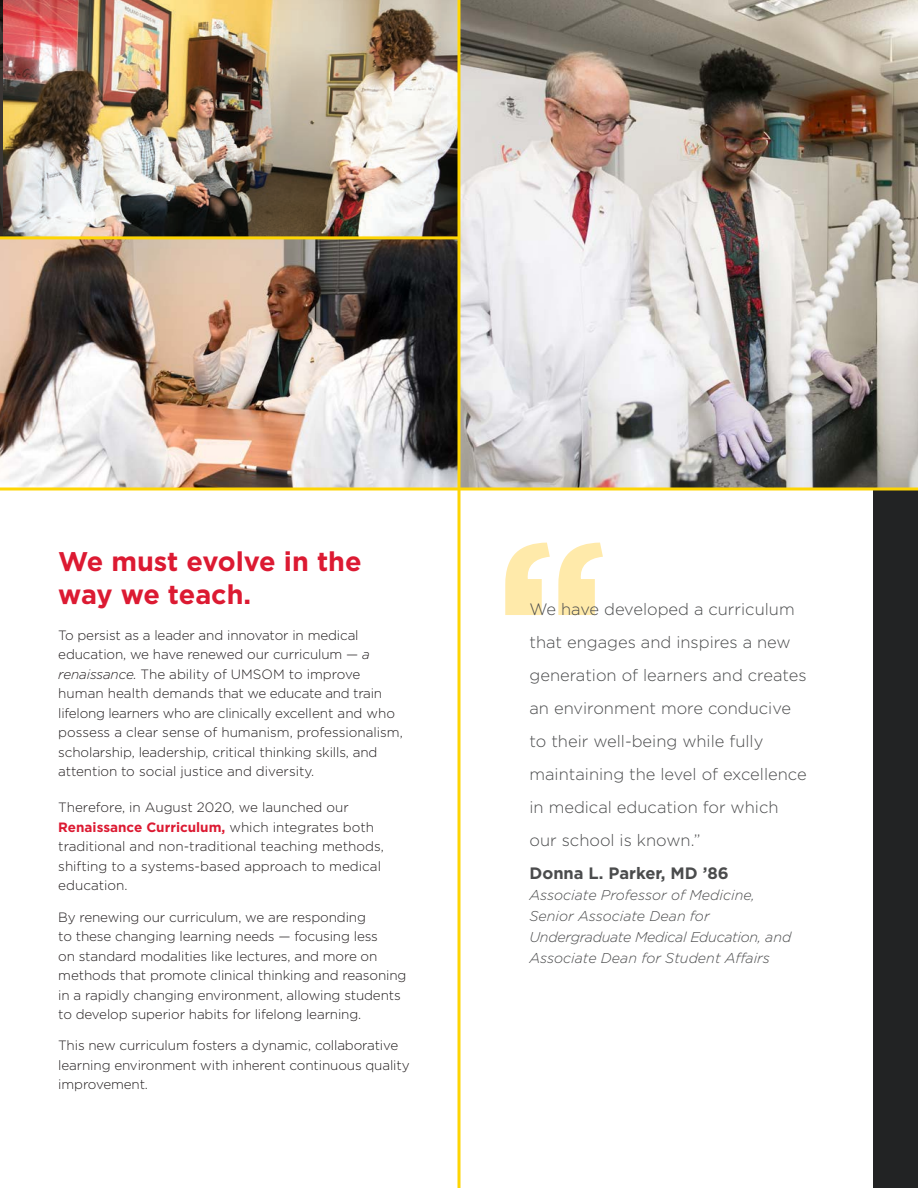
<style>
.page{position:relative;width:918px;height:1188px;background:#fff}
.page>*{position:absolute;margin:0;border:0;box-sizing:border-box;transform-origin:0 0}
.t1{font:700 225px "Gotham";color:#ffeaaa}
.t2{font:700 27px/32.4px "Gotham";color:#dc1a32}
.t3{font:300 16.5px/33px "Gotham";color:#4b4c4d}
.t4{font:700 16.5px "Gotham";color:#4b4c4d}
.t5{font:italic 300 14.25px/21px "Gotham";color:#4b4c4d}
.t6{font:300 13.5px/19.5px "Gotham";letter-spacing:-.01em;color:#231f20}
.s1{font-style:italic}
.s2{font-weight:700;color:#dc1a32}
</style>
<div class="page">
<div style="left:873px;top:488px;width:45px;height:700px;background:#222324"></div>
<img style="left:460px;top:0;width:458px;height:488px">
<svg style="left:0;top:0;width:4px;height:236px"></svg>
<img style="left:0;top:239px;width:458px;height:249px">
<hr style="left:0;top:488px;width:918px;height:2px;background:#fed503">
<img style="left:4px;top:0;width:454px;height:236px">
<hr style="left:0;top:236px;width:459px;height:3px;background:#fed503">
<hr style="left:458px;top:0;width:2px;height:1188px;background:#fed503">
<p class="t2" style="left:58px;top:545px;width:305px">We must evolve in the way we teach.</p>
<p class="t6" style="left:58px;top:625px;width:346px">To persist as a leader and innovator in medical education, we have renewed our curriculum — <span class="s1">a renaissance.</span> The ability of UMSOM to improve human health demands that we educate and train lifelong learners who are clinically excellent and who possess a clear sense of humanism, professionalism, scholarship, leadership, critical thinking skills, and attention to social justice and diversity.</p>
<p class="t6" style="left:58px;top:797px;width:327px">Therefore, in August 2020, we launched our <span class="s2">Renaissance Curriculum,</span> which integrates both traditional and non-traditional teaching methods, shifting to a systems-based approach to medical education.</p>
<p class="t6" style="left:58px;top:907px;width:350px">By renewing our curriculum, we are responding<br>to these changing learning needs — focusing less<br>on standard modalities like lectures, and more on methods that promote clinical thinking and reasoning in a rapidly changing environment, allowing students to develop superior habits for lifelong learning.</p>
<p class="t6" style="left:58px;top:1036px;width:353px">This new curriculum fosters a dynamic, collaborative learning environment with inherent continuous quality improvement.</p>
<p class="t1" style="left:492px;top:472px;width:119px">‘‘</p>
<p class="t3" style="left:530px;top:593px;width:279px">We have developed a curriculum that engages and inspires a new generation of learners and creates an environment more conducive to their well-being while fully maintaining the level of excellence in medical education for which our school is known.”</p>
<p class="t4" style="left:530px;top:863px;width:201px">Donna L. Parker, MD ’86</p>
<p class="t5" style="left:530px;top:885px;width:227px">Associate Professor of Medicine,</p>
<p class="t5" style="left:530px;top:906px;width:263px">Senior Associate Dean for<br>Undergraduate Medical Education, and<br>Associate Dean for Student Affairs</p>
</div>
